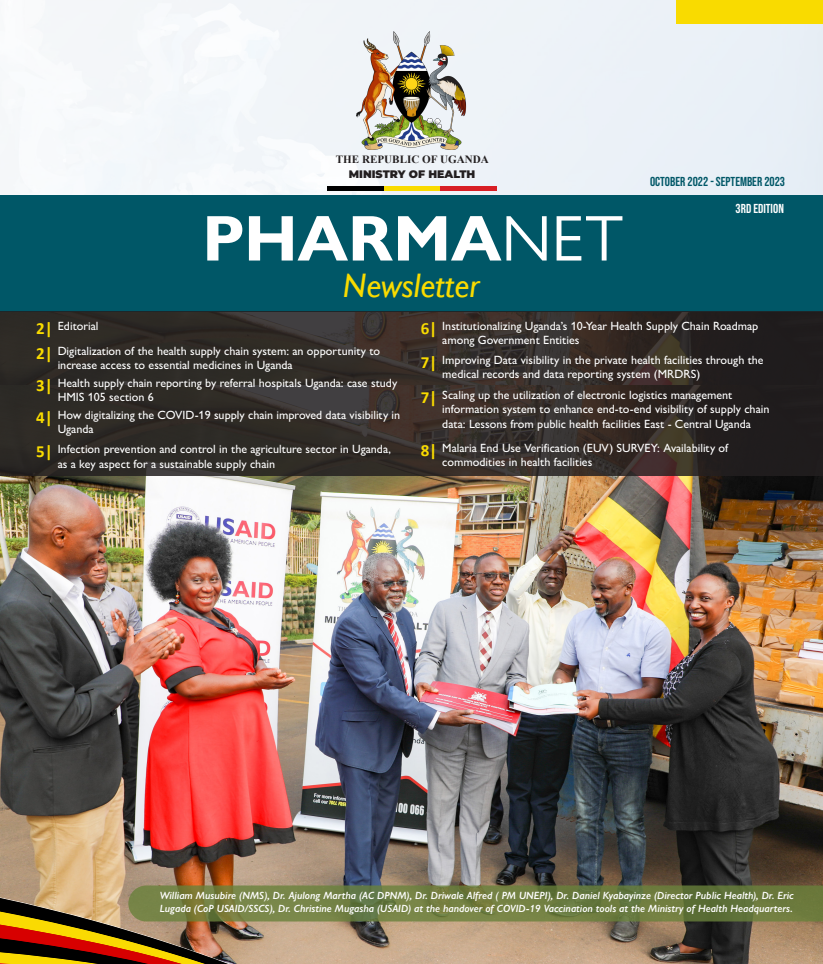
<style>
.page{position:relative;width:823px;height:964px;background:#fff}
.page>*{position:absolute;margin:0;border:0;box-sizing:border-box;transform-origin:0 0}
.t1{font:700 65px "Gill Sans Nova";color:#fff}
.t2{font:italic 34px "Gill Sans";color:#f9db00}
.t3{font:700 17px "Calibri";color:#f9db00}
.t4{font:13px "Bebas Neue";color:#005767}
.t5{font:13px "Bebas Neue";color:#fff}
.t6{font:500 12px/14.4px "Gill Sans Nova";color:#fff}
.t7{font:700 11.1px "Times New Roman";color:#231f20}
.t8{font:900 10.9px "Montserrat";color:#231f20}
.t9{font:italic 600 10.5px/12.6px "Gill Sans Nova";color:#fff}
.s1{font-weight:400}
</style>
<div class="page">
<img style="left:6px;top:0;width:816px;height:195px">
<div style="left:676px;top:0;width:146px;height:24px;background:#f9db00"></div>
<div style="left:0;top:195px;width:822px;height:117px;background:#005767"></div>
<hr style="left:327px;top:186px;width:56px;height:4px;background:#000">
<hr style="left:383px;top:186px;width:57px;height:4px;background:#f9db00">
<hr style="left:440px;top:186px;width:56px;height:4px;background:#d81f25">
<img style="left:356px;top:31px;width:110px;height:118px">
<img style="left:0;top:476px;width:822px;height:408px">
<svg style="left:0;top:311px;width:822px;height:165px;background:#302a27"></svg>
<svg style="left:0;top:884px;width:822px;height:80px;background:#8d845a"></svg>
<img style="left:0;top:924px;width:182px;height:40px">
<p class="t7" style="left:335px;top:151px;width:154px">THE REPUBLIC OF UGANDA</p>
<p class="t8" style="left:348px;top:166px;width:128px">MINISTRY OF HEALTH</p>
<p class="t1" style="left:202px;top:198px;width:422px">PHARMA<span class="s1">NET</span></p>
<p class="t2" style="left:343px;top:266px;width:138px">Newsletter</p>
<p class="t4" style="left:649px;top:174px;width:136px">OCTOBER 2022 - SEPTEMBER 2023</p>
<p class="t5" style="left:735px;top:201px;width:50px">3RD EDITION</p>
<p class="t6" style="left:58px;top:318px;width:42px">Editorial</p>
<p class="t6" style="left:442px;top:318px;width:317px">Institutionalizing Uganda’s 10-Year Health Supply Chain Roadmap among Government Entities</p>
<p class="t6" style="left:58px;top:343px;width:324px">Digitalization of the health supply chain system: an opportunity to increase access to essential medicines in Uganda</p>
<p class="t6" style="left:442px;top:352px;width:322px">Improving Data visibility in the private health facilities through the medical records and data reporting system (MRDRS)</p>
<p class="t6" style="left:58px;top:375px;width:341px">Health supply chain reporting by referral hospitals Uganda: case study<br>HMIS 105 section 6</p>
<p class="t3" style="left:36px;top:316px;width:18px">2|</p>
<p class="t3" style="left:420px;top:316px;width:18px">6|</p>
<p class="t3" style="left:36px;top:341px;width:18px">2|</p>
<p class="t3" style="left:420px;top:350px;width:18px">7|</p>
<p class="t3" style="left:36px;top:373px;width:18px">3|</p>
<p class="t6" style="left:442px;top:387px;width:328px">Scaling up the utilization of electronic logistics management information system to enhance end-to-end visibility of supply chain data: Lessons from public health facilities East - Central Uganda</p>
<p class="t3" style="left:420px;top:385px;width:18px">7|</p>
<p class="t6" style="left:58px;top:407px;width:344px">How digitalizing the COVID-19 supply chain improved data visibility in<br>Uganda</p>
<p class="t6" style="left:58px;top:442px;width:335px">Infection prevention and control in the agriculture sector in Uganda, as a key aspect for a sustainable supply chain</p>
<p class="t6" style="left:442px;top:440px;width:287px">Malaria End Use Verification (EUV) SURVEY: Availability of commodities in health facilities</p>
<p class="t3" style="left:36px;top:405px;width:18px">4|</p>
<p class="t3" style="left:36px;top:439px;width:18px">5|</p>
<p class="t3" style="left:420px;top:438px;width:18px">8|</p>
<p class="t9" style="left:160px;top:889px;width:635px">William Musubire (NMS), Dr. Ajulong Martha (AC DPNM), Dr. Driwale Alfred ( PM UNEPI), Dr. Daniel Kyabayinze (Director Public Health), Dr. Eric<br>Lugada (CoP USAID/SSCS), Dr. Christine Mugasha (USAID) at the handover of COVID-19 Vaccination tools at the Ministry of Health Headquarters.</p>
</div>
